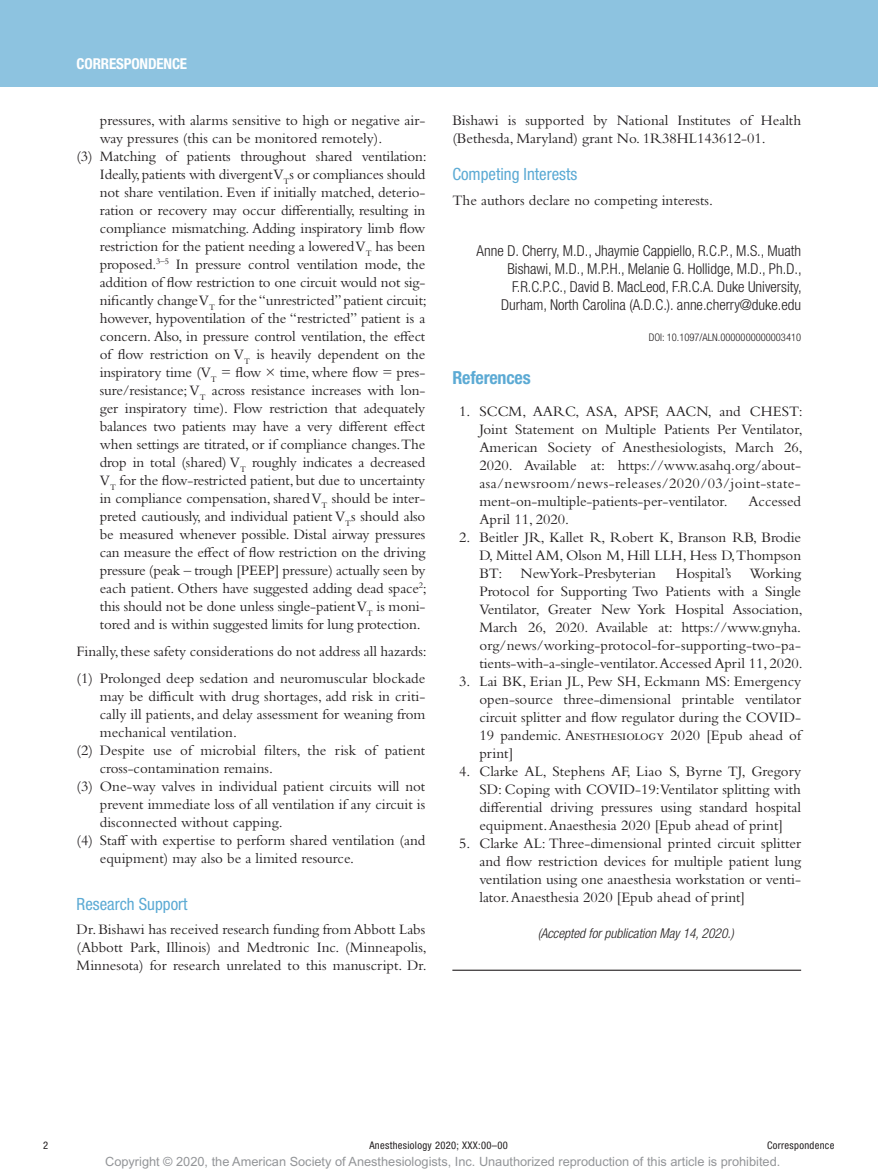
<style>
.page{position:relative;width:878px;height:1175px;background:#fff}
.page>*{position:absolute;margin:0;border:0;box-sizing:border-box;transform-origin:0 0}
.t1{font:700 condensed 18px "Helvetica Neue LT Std";letter-spacing:-.01em;color:#5caad4}
.t2{font:condensed 16.8px "Helvetica Neue LT Std";color:#5caad4}
.t3{font:15px/18px "Bembo Std";letter-spacing:-.01em;color:#231f20;text-align:justify}
.t4{font:300 condensed 15px/18px "Helvetica Neue LT Std";color:#231f20;text-align:right}
.t5{font:700 condensed 15px "Helvetica Neue LT Std";letter-spacing:-.01em;color:#fff}
.t6{font:italic 300 condensed 13.5px "Helvetica Neue LT Std";color:#231f20}
.t7{font:12.75px "Arial MT Std";color:#939598}
.t8{font:condensed 10.5px "Helvetica Neue LT Std";letter-spacing:.03em;color:#231f20}
.t9{font:300 condensed 10.5px "Helvetica Neue LT Std";color:#231f20}
</style>
<div class="page">
<div style="left:0;top:0;width:878px;height:86px;background:#8dc3e0"></div>
<hr style="left:452px;top:969px;width:349px;height:1px;background:#231f20">
<p class="t5" style="left:77px;top:54px;width:112px">CORRESPONDENCE</p>
<p class="t3" style="left:100px;top:111px;width:327px">pressures, with alarms sensitive to high or negative air-</p>
<p class="t3" style="left:100px;top:129px;width:284px">way pressures (this can be monitored remotely).</p>
<p class="t3" style="left:77px;top:147px;width:352px">(3) Matching of patients throughout shared ventilation:</p>
<p class="t3" style="left:100px;top:165px;width:327px">Ideally, patients with divergent V<sub>T</sub>s or compliances should</p>
<p class="t3" style="left:100px;top:183px;width:327px">not share ventilation. Even if initially matched, deterio-</p>
<p class="t3" style="left:100px;top:201px;width:327px">ration or recovery may occur differentially, resulting in</p>
<p class="t3" style="left:100px;top:219px;width:327px">compliance mismatching. Adding inspiratory limb flow</p>
<p class="t3" style="left:100px;top:237px;width:327px">restriction for the patient needing a lowered V<sub>T</sub> has been</p>
<p class="t3" style="left:100px;top:255px;width:327px">proposed.<sup>3–5</sup> In pressure control ventilation mode, the</p>
<p class="t3" style="left:100px;top:273px;width:327px">addition of flow restriction to one circuit would not sig-</p>
<p class="t3" style="left:100px;top:291px;width:328px">nificantly change V<sub>T</sub> for the “unrestricted” patient circuit;</p>
<p class="t3" style="left:100px;top:309px;width:327px">however, hypoventilation of the “restricted” patient is a</p>
<p class="t3" style="left:100px;top:327px;width:327px">concern. Also, in pressure control ventilation, the effect</p>
<p class="t3" style="left:100px;top:345px;width:327px">of flow restriction on V<sub>T</sub> is heavily dependent on the</p>
<p class="t3" style="left:100px;top:363px;width:327px">inspiratory time (V<sub>T</sub> = flow × time, where flow = pres-</p>
<p class="t3" style="left:100px;top:381px;width:327px">sure/resistance; V<sub>T</sub> across resistance increases with lon-</p>
<p class="t3" style="left:100px;top:399px;width:327px">ger inspiratory time). Flow restriction that adequately</p>
<p class="t3" style="left:100px;top:417px;width:327px">balances two patients may have a very different effect</p>
<p class="t3" style="left:100px;top:435px;width:327px">when settings are titrated, or if compliance changes.The</p>
<p class="t3" style="left:100px;top:453px;width:327px">drop in total (shared) V<sub>T</sub> roughly indicates a decreased</p>
<p class="t3" style="left:100px;top:471px;width:327px">V<sub>T</sub> for the flow-restricted patient, but due to uncertainty</p>
<p class="t3" style="left:100px;top:489px;width:327px">in compliance compensation, shared V<sub>T</sub> should be inter-</p>
<p class="t3" style="left:100px;top:507px;width:327px">preted cautiously, and individual patient V<sub>T</sub>s should also</p>
<p class="t3" style="left:100px;top:525px;width:327px">be measured whenever possible. Distal airway pressures</p>
<p class="t3" style="left:100px;top:543px;width:327px">can measure the effect of flow restriction on the driving</p>
<p class="t3" style="left:100px;top:561px;width:327px">pressure (peak – trough [PEEP] pressure) actually seen by</p>
<p class="t3" style="left:100px;top:579px;width:328px">each patient. Others have suggested adding dead space<sup>2</sup>;</p>
<p class="t3" style="left:100px;top:597px;width:327px">this should not be done unless single-patient V<sub>T</sub> is moni-</p>
<p class="t3" style="left:100px;top:615px;width:322px">tored and is within suggested limits for lung protection.</p>
<p class="t3" style="left:77px;top:637px;width:352px;line-height:27px">Finally, these safety considerations do not address all hazards: (1) Prolonged deep sedation and neuromuscular blockade</p>
<p class="t3" style="left:100px;top:687px;width:327px">may be difficult with drug shortages, add risk in criti-</p>
<p class="t3" style="left:100px;top:705px;width:327px">cally ill patients, and delay assessment for weaning from</p>
<p class="t3" style="left:100px;top:723px;width:139px">mechanical ventilation.</p>
<p class="t3" style="left:77px;top:741px;width:350px">(2) Despite use of microbial filters, the risk of patient</p>
<p class="t3" style="left:100px;top:759px;width:174px">cross-contamination remains.</p>
<p class="t3" style="left:77px;top:777px;width:350px">(3) One-way valves in individual patient circuits will not</p>
<p class="t3" style="left:100px;top:795px;width:327px">prevent immediate loss of all ventilation if any circuit is</p>
<p class="t3" style="left:100px;top:813px;width:184px">disconnected without capping.</p>
<p class="t3" style="left:77px;top:831px;width:350px">(4) Staff with expertise to perform shared ventilation (and</p>
<p class="t3" style="left:100px;top:849px;width:256px">equipment) may also be a limited resource.</p>
<p class="t2" style="left:77px;top:894px;width:112px">Research Support</p>
<p class="t3" style="left:77px;top:920px;width:352px">Dr. Bishawi has received research funding from Abbott Labs (Abbott Park, Illinois) and Medtronic Inc. (Minneapolis, Minnesota) for research unrelated to this manuscript. Dr.</p>
<p class="t3" style="left:452px;top:111px;width:350px">Bishawi is supported by National Institutes of Health (Bethesda, Maryland) grant No. 1R38HL143612-01.</p>
<p class="t2" style="left:452px;top:165px;width:126px">Competing Interests</p>
<p class="t3" style="left:452px;top:191px;width:262px">The authors declare no competing interests.</p>
<p class="t4" style="left:476px;top:242px;width:326px">Anne D. Cherry, M.D., Jhaymie Cappiello, R.C.P., M.S., Muath Bishawi, M.D., M.P.H., Melanie G. Hollidge, M.D., Ph.D., F.R.C.P.C., David B. MacLeod, F.R.C.A. Duke University, Durham, North Carolina (A.D.C.). anne.cherry@duke.edu</p>
<p class="t9" style="left:648px;top:331px;width:154px">DOI: 10.1097/ALN.0000000000003410</p>
<p class="t1" style="left:452px;top:367px;width:80px">References</p>
<p class="t3" style="left:479px;top:402px;width:325px;text-indent:-20px">1. SCCM, AARC, ASA, APSF, AACN, and CHEST:<br>Joint Statement on Multiple Patients Per Ventilator, American Society of Anesthesiologists, March 26, 2020. Available at: https://www.asahq.org/about&shy;asa/newsroom/news-releases/2020/03/joint-state&shy;ment-on-multiple-patients-per-ventilator.</p>
<p class="t3" style="left:748px;top:492px;width:54px">Accessed</p>
<p class="t3" style="left:479px;top:510px;width:91px">April 11, 2020.</p>
<p class="t3" style="left:479px;top:528px;width:323px;text-indent:-20px">2. Beitler JR, Kallet R, Robert K, Branson RB, Brodie D, Mittel AM, Olson M, Hill LLH, Hess D, Thompson BT: NewYork-Presbyterian</p>
<p class="t3" style="left:479px;top:564px;width:325px;text-indent:196px">Hospital’s Working Protocol for Supporting Two Patients with a Single Ventilator, Greater New York Hospital Association, March 26, 2020. Available at: https://www.gnyha. org/news/working-protocol-for-supporting-two-pa&shy;tients-with-a-single-ventilator. Accessed April 11, 2020.</p>
<p class="t3" style="left:479px;top:672px;width:323px;text-indent:-20px">3. Lai BK, Erian JL, Pew SH, Eckmann MS: Emergency open-source three-dimensional printable ventilator circuit splitter and flow regulator during the COVID-19 pandemic. Anesthesiology 2020 [Epub ahead of print]</p>
<p class="t3" style="left:479px;top:762px;width:323px;text-indent:-20px">4. Clarke AL, Stephens AF, Liao S, Byrne TJ, Gregory SD: Coping with COVID-19:Ventilator splitting with differential driving pressures using standard hospital equipment. Anaesthesia 2020 [Epub ahead of print]</p>
<p class="t3" style="left:479px;top:834px;width:323px;text-indent:-20px">5. Clarke AL: Three-dimensional printed circuit splitter and flow restriction devices for multiple patient lung ventilation using one anaesthesia workstation or venti&shy;lator. Anaesthesia 2020 [Epub ahead of print]</p>
<p class="t6" style="left:537px;top:925px;width:197px">(Accepted for publication May 14, 2020.)</p>
<p class="t8" style="left:43px;top:1139px;width:7px">2</p>
<p class="t8" style="left:369px;top:1139px;width:140px">Anesthesiology 2020; XXX:00–00</p>
<p class="t8" style="left:767px;top:1139px;width:69px">Correspondence</p>
<p class="t7" style="left:105px;top:1154px;width:676px">Copyright © 2020, the American Society of Anesthesiologists, Inc. Unauthorized reproduction of this article is prohibited.</p>
</div>
